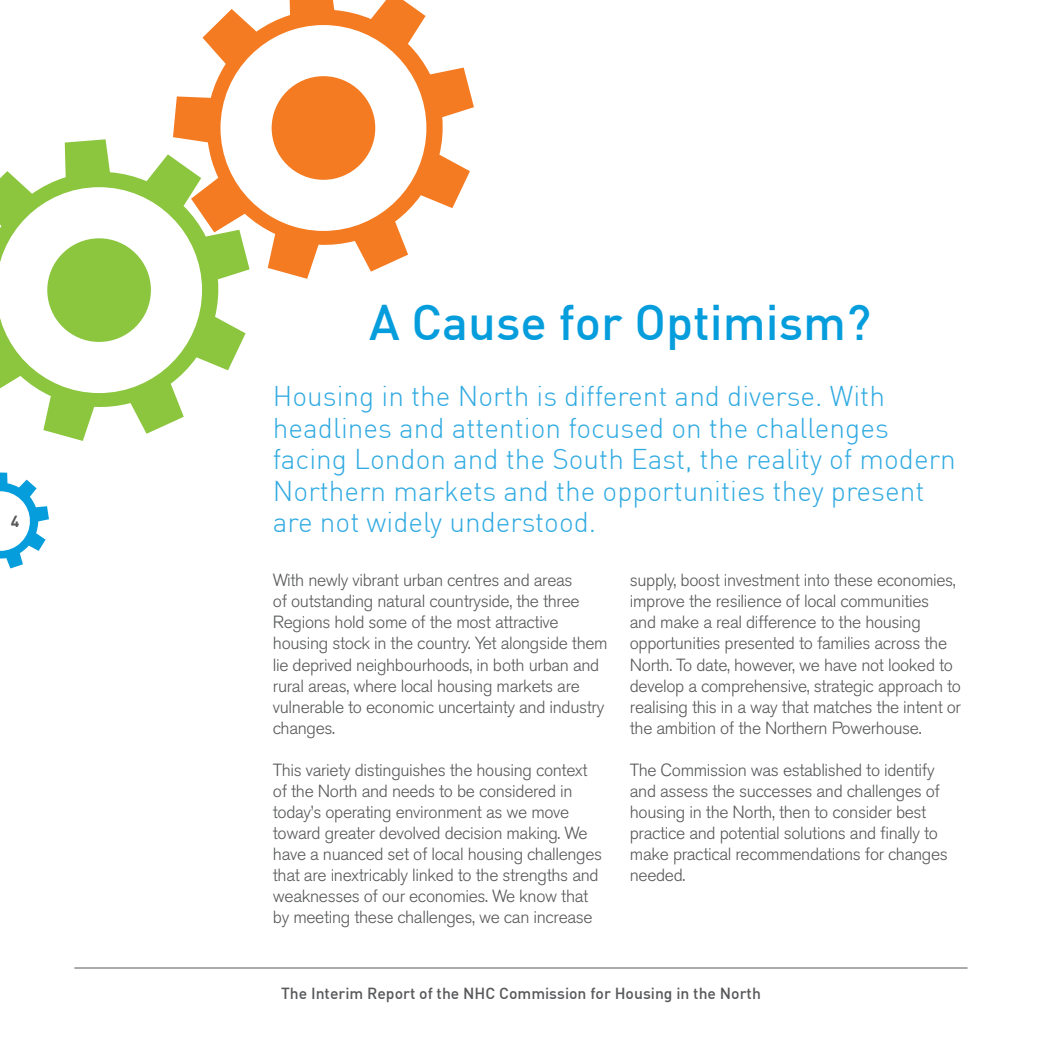
<style>
.page{position:relative;width:1042px;height:1042px;background:#fff}
.page>*{position:absolute;margin:0;border:0;box-sizing:border-box;transform-origin:0 0}
.t1{font:500 49px "DIN";color:#069ddc}
.t2{font:300 28px/31.5px "DIN Pro";color:#30aae1}
.t3{font:300 17.5px/21px "Akzidenz Grotesk BE";letter-spacing:-.02em;color:#57585a}
.t4{font:500 15.75px "DIN";color:#57585a}
.t5{font:700 15.75px "DIN Pro";color:#57585a}
</style>
<div class="page">
<hr style="left:74px;top:967px;width:893px;height:1px;background:#57585a">
<svg style="left:0;top:472px;width:49px;height:97px"></svg>
<svg style="left:173px;top:0;width:301px;height:279px"></svg>
<svg style="left:0;top:139px;width:250px;height:302px"></svg>
<div style="left:220px;top:25px;width:206px;height:206px;background:#fff;border-radius:50%"></div>
<svg style="left:0;top:187px;width:202px;height:206px"></svg>
<div style="left:272px;top:76px;width:103px;height:104px;background:#f47b21;border-radius:50%"></div>
<div style="left:47px;top:238px;width:104px;height:104px;background:#8bc63e;border-radius:50%"></div>
<p class="t5" style="left:11px;top:511px;width:10px">4</p>
<h1 class="t1" style="left:369px;top:291px;width:504px">A Cause for Optimism?</h1>
<p class="t2" style="left:273px;top:380px;width:684px">Housing in the North is different and diverse. With headlines and attention focused on the challenges facing London and the South East, the reality of modern Northern markets and the opportunities they present are not widely understood.</p>
<p class="t3" style="left:273px;top:570px;width:336px">With newly vibrant urban centres and areas<br>of outstanding natural countryside, the three Regions hold some of the most attractive housing stock in the country. Yet alongside them lie deprived neighbourhoods, in both urban and rural areas, where local housing markets are vulnerable to economic uncertainty and industry changes.</p>
<p class="t3" style="left:273px;top:759px;width:331px">This variety distinguishes the housing context of the North and needs to be considered in today’s operating environment as we move toward greater devolved decision making. We have a nuanced set of local housing challenges that are inextricably linked to the strengths and weaknesses of our economies. We know that by meeting these challenges, we can increase</p>
<p class="t3" style="left:630px;top:570px;width:333px">supply, boost investment into these economies, improve the resilience of local communities<br>and make a real difference to the housing opportunities presented to families across the North. To date, however, we have not looked to develop a comprehensive, strategic approach to realising this in a way that matches the intent or the ambition of the Northern Powerhouse.</p>
<p class="t3" style="left:630px;top:759px;width:319px">The Commission was established to identify and assess the successes and challenges of housing in the North, then to consider best practice and potential solutions and finally to make practical recommendations for changes needed.</p>
<p class="t4" style="left:281px;top:983px;width:481px">The Interim Report of the NHC Commission for Housing in the North</p>
</div>
